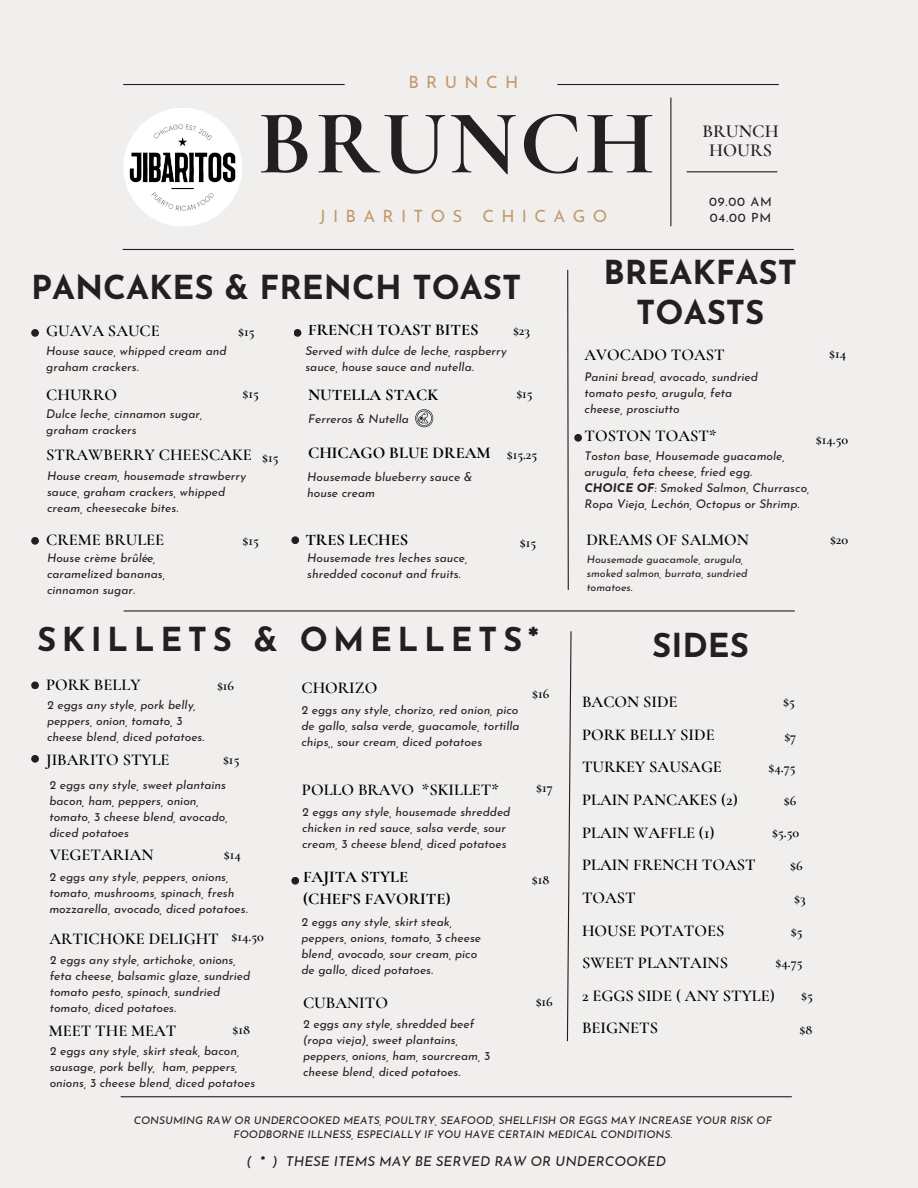
<style>
.page{position:relative;width:918px;height:1188px;background:#f1efee}
.page>*{position:absolute;margin:0;border:0;box-sizing:border-box;transform-origin:0 0}
.t1{font:700 91.95px "Cormorant Garamond";letter-spacing:.03em;color:#231f20}
.t2{font:700 33px/40.5px "Josefin Sans";color:#231f20;text-align:center}
.t3{font:700 33px "Josefin Sans";letter-spacing:.165em;color:#231f20}
.t4{font:600 18.3px "Cormorant Garamond";color:#231f20}
.t5{font:16.95px "Josefin Sans";letter-spacing:.43em;color:#c3996b}
.t6{font:600 16.5px "Cormorant Garamond";color:#000}
.t7{font:700 16.5px/22.5px "Cormorant Garamond";color:#000}
.t8{font:600 14.1px "Cormorant Garamond";color:#000}
.t9{font:italic 13.65px "Josefin Sans";color:#231f20}
.t10{font:12.75px "Josefin Sans";letter-spacing:.06em;color:#231f20}
.t11{font:italic 12px/16px "Josefin Sans";color:#231f20}
.t12{font:italic 10.65px/14.1px "Josefin Sans";color:#231f20}
.s1{font-weight:700}
</style>
<div class="page">
<hr style="left:124px;top:84px;width:220px;height:1px;background:#231f20">
<hr style="left:558px;top:84px;width:220px;height:1px;background:#231f20">
<hr style="left:123px;top:249px;width:671px;height:1px;background:#231f20">
<hr style="left:124px;top:610px;width:670px;height:2px;background:#231f20">
<svg style="left:567px;top:269px;width:2px;height:321px"></svg>
<hr style="left:670px;top:98px;width:1px;height:128px;background:#231f20">
<hr style="left:687px;top:171px;width:90px;height:1px;background:#231f20">
<div style="left:31px;top:329px;width:8px;height:8px;background:#231f20;border-radius:50%"></div>
<div style="left:31px;top:755px;width:8px;height:8px;background:#231f20;border-radius:50%"></div>
<div style="left:31px;top:681px;width:8px;height:8px;background:#231f20;border-radius:50%"></div>
<div style="left:123px;top:108px;width:119px;height:118px;background:#fff;border-radius:50%"></div>
<hr style="left:121px;top:1096px;width:670px;height:1px;background:#231f20">
<img style="left:130px;top:125px;width:106px;height:85px">
<div style="left:31px;top:537px;width:8px;height:8px;background:#231f20;border-radius:50%"></div>
<svg style="left:415px;top:409px;width:18px;height:18px"></svg>
<div style="left:291px;top:877px;width:8px;height:8px;background:#231f20;border-radius:50%"></div>
<div style="left:294px;top:329px;width:7px;height:8px;background:#231f20;border-radius:50%"></div>
<div style="left:574px;top:434px;width:8px;height:8px;background:#231f20;border-radius:50%"></div>
<svg style="left:566px;top:631px;width:6px;height:411px"></svg>
<div style="left:291px;top:536px;width:8px;height:8px;background:#231f20;border-radius:50%"></div>
<p class="t5" style="left:409px;top:76px;width:111px">BRUNCH</p>
<p class="t1" style="left:258px;top:87px;width:399px">BRUNCH</p>
<p class="t5" style="left:320px;top:210px;width:289px">JIBARITOS CHICAGO</p>
<p class="t4" style="left:703px;top:120px;width:78px">BRUNCH</p>
<p class="t4" style="left:709px;top:139px;width:64px">HOURS</p>
<p class="t10" style="left:709px;top:196px;width:64px">09.00 AM</p>
<p class="t10" style="left:710px;top:213px;width:63px">04.00 PM</p>
<p class="t2" style="left:31px;top:270px;width:492px">PANCAKES &amp; FRENCH TOAST</p>
<p class="t6" style="left:46px;top:321px;width:115px">GUAVA SAUCE</p>
<p class="t11" style="left:46px;top:344px;width:182px">House sauce, whipped cream and graham crackers.</p>
<p class="t6" style="left:46px;top:385px;width:72px">CHURRO</p>
<p class="t11" style="left:46px;top:407px;width:158px">Dulce leche, cinnamon sugar, graham crackers</p>
<p class="t8" style="left:238px;top:323px;width:18px">$15</p>
<p class="t8" style="left:242px;top:385px;width:18px">$15</p>
<p class="t6" style="left:46px;top:444px;width:207px">STRAWBERRY CHEESCAKE</p>
<p class="t11" style="left:47px;top:469px;width:200px">House cream, housemade strawberry sauce, graham crackers, whipped cream, cheesecake bites.</p>
<p class="t8" style="left:262px;top:448px;width:18px">$15</p>
<p class="t6" style="left:46px;top:530px;width:120px">CREME BRULEE</p>
<p class="t11" style="left:47px;top:551px;width:120px">House crème brûlée, caramelized bananas, cinnamon sugar.</p>
<p class="t8" style="left:242px;top:532px;width:18px">$15</p>
<p class="t7" style="left:308px;top:319px;width:172px">FRENCH TOAST BITES</p>
<p class="t11" style="left:305px;top:344px;width:203px">Served with dulce de leche, raspberry sauce, house sauce and nutella.</p>
<p class="t7" style="left:308px;top:384px;width:131px">NUTELLA STACK</p>
<p class="t11" style="left:308px;top:412px;width:102px">Ferreros &amp; Nutella</p>
<p class="t7" style="left:308px;top:442px;width:184px">CHICAGO BLUE DREAM</p>
<p class="t11" style="left:307px;top:470px;width:167px">Housemade blueberry sauce &amp; house cream</p>
<p class="t7" style="left:305px;top:528px;width:105px">TRES LECHES</p>
<p class="t11" style="left:307px;top:551px;width:162px">Housemade tres leches sauce, shredded coconut and fruits.</p>
<p class="t8" style="left:513px;top:322px;width:19px">$23</p>
<p class="t8" style="left:516px;top:385px;width:18px">$15</p>
<p class="t8" style="left:507px;top:446px;width:32px">$15.25</p>
<p class="t8" style="left:520px;top:534px;width:18px">$15</p>
<p class="t2" style="left:604px;top:255px;width:195px">BREAKFAST<br>TOASTS</p>
<p class="t6" style="left:585px;top:344px;width:142px">AVOCADO TOAST</p>
<p class="t11" style="left:585px;top:370px;width:175px">Panini bread, avocado, sundried tomato pesto, arugula, feta cheese, prosciutto</p>
<p class="t11" style="left:585px;top:449px;width:202px">Toston base, Housemade guacamole, arugula, feta cheese, fried egg.</p>
<p class="t11" style="left:585px;top:481px;width:227px"><span class="s1">CHOICE OF</span>: Smoked Salmon, Churrasco,<br>Ropa Vieja, Lechón, Octopus or Shrimp.</p>
<p class="t6" style="left:585px;top:426px;width:133px">TOSTON TOAST*</p>
<p class="t8" style="left:829px;top:345px;width:18px">$14</p>
<p class="t8" style="left:816px;top:431px;width:34px">$14.50</p>
<p class="t6" style="left:586px;top:529px;width:164px">DREAMS OF SALMON</p>
<p class="t12" style="left:587px;top:553px;width:162px">Housemade guacamole, arugula, smoked salmon, burrata, sundried tomatoes.</p>
<p class="t8" style="left:830px;top:531px;width:20px">$20</p>
<p class="t3" style="left:37px;top:626px;width:503px">SKILLETS &amp; OMELLETS*</p>
<p class="t6" style="left:46px;top:675px;width:96px">PORK BELLY</p>
<p class="t11" style="left:47px;top:698px;width:159px">2 eggs any style, pork belly, peppers, onion, tomato, 3 cheese blend, diced potatoes.</p>
<p class="t6" style="left:46px;top:750px;width:125px">JIBARITO STYLE</p>
<p class="t8" style="left:217px;top:677px;width:19px">$16</p>
<p class="t8" style="left:223px;top:751px;width:18px">$15</p>
<p class="t11" style="left:49px;top:778px;width:180px">2 eggs any style, sweet plantains bacon, ham, peppers, onion, tomato, 3 cheese blend, avocado, diced potatoes</p>
<p class="t6" style="left:50px;top:845px;width:105px">VEGETARIAN</p>
<p class="t11" style="left:49px;top:870px;width:200px">2 eggs any style, peppers, onions, tomato, mushrooms, spinach, fresh mozzarella, avocado, diced potatoes.</p>
<p class="t6" style="left:49px;top:929px;width:171px">ARTICHOKE DELIGHT</p>
<p class="t11" style="left:50px;top:953px;width:202px">2 eggs any style, artichoke, onions, feta cheese, balsamic glaze, sundried tomato pesto, spinach, sundried tomato, diced potatoes.</p>
<p class="t8" style="left:224px;top:846px;width:18px">$14</p>
<p class="t8" style="left:232px;top:928px;width:34px">$14.50</p>
<p class="t6" style="left:49px;top:1021px;width:129px">MEET THE MEAT</p>
<p class="t8" style="left:232px;top:1021px;width:19px">$18</p>
<p class="t11" style="left:50px;top:1044px;width:207px">2 eggs any style, skirt steak, bacon, sausage, pork belly, ham, peppers, onions, 3 cheese blend, diced potatoes</p>
<p class="t6" style="left:301px;top:678px;width:77px">CHORIZO</p>
<p class="t11" style="left:301px;top:703px;width:220px;text-align:justify">2 eggs any style, chorizo, red onion, pico de gallo, salsa verde, guacamole, tortilla chips,, sour cream, diced potatoes</p>
<p class="t8" style="left:532px;top:685px;width:19px">$16</p>
<p class="t6" style="left:302px;top:779px;width:198px">POLLO BRAVO *SKILLET*</p>
<p class="t11" style="left:302px;top:805px;width:210px">2 eggs any style, housemade shredded chicken in red sauce, salsa verde, sour cream, 3 cheese blend, diced potatoes</p>
<p class="t7" style="left:303px;top:865px;width:149px">FAJITA STYLE (CHEF’S FAVORITE)</p>
<p class="t11" style="left:301px;top:915px;width:181px">2 eggs any style, skirt steak, peppers, onions, tomato, 3 cheese blend, avocado, sour cream, pico de gallo, diced potatoes.</p>
<p class="t6" style="left:303px;top:993px;width:87px">CUBANITO</p>
<p class="t11" style="left:303px;top:1017px;width:189px">2 eggs any style, shredded beef (ropa vieja), sweet plantains, peppers, onions, ham, sourcream, 3 cheese blend, diced potatoes.</p>
<p class="t8" style="left:536px;top:779px;width:18px">$17</p>
<p class="t8" style="left:532px;top:871px;width:19px">$18</p>
<p class="t8" style="left:536px;top:993px;width:19px">$16</p>
<p class="t2" style="left:652px;top:628px;width:98px">SIDES</p>
<p class="t6" style="left:582px;top:692px;width:97px">BACON SIDE</p>
<p class="t6" style="left:582px;top:725px;width:134px">PORK BELLY SIDE</p>
<p class="t6" style="left:582px;top:757px;width:141px">TURKEY SAUSAGE</p>
<p class="t6" style="left:582px;top:790px;width:157px">PLAIN PANCAKES (2)</p>
<p class="t6" style="left:582px;top:822px;width:134px">PLAIN WAFFLE (1)</p>
<p class="t6" style="left:582px;top:855px;width:175px">PLAIN FRENCH TOAST</p>
<p class="t6" style="left:582px;top:888px;width:55px">TOAST</p>
<p class="t6" style="left:582px;top:920px;width:144px">HOUSE POTATOES</p>
<p class="t6" style="left:582px;top:953px;width:148px">SWEET PLANTAINS</p>
<p class="t6" style="left:582px;top:986px;width:194px">2 EGGS SIDE ( ANY STYLE)</p>
<p class="t6" style="left:582px;top:1018px;width:78px">BEIGNETS</p>
<p class="t8" style="left:783px;top:693px;width:13px">$5</p>
<p class="t8" style="left:784px;top:728px;width:13px">$7</p>
<p class="t8" style="left:769px;top:759px;width:28px">$4.75</p>
<p class="t8" style="left:784px;top:792px;width:14px">$6</p>
<p class="t8" style="left:772px;top:824px;width:29px">$5.50</p>
<p class="t8" style="left:790px;top:857px;width:14px">$6</p>
<p class="t8" style="left:794px;top:890px;width:13px">$3</p>
<p class="t8" style="left:791px;top:923px;width:13px">$5</p>
<p class="t8" style="left:776px;top:954px;width:28px">$4.75</p>
<p class="t8" style="left:801px;top:987px;width:13px">$5</p>
<p class="t8" style="left:799px;top:1021px;width:14px">$8</p>
<p class="t12" style="left:134px;top:1114px;width:640px;text-align:center">CONSUMING RAW OR UNDERCOOKED MEATS, POULTRY, SEAFOOD, SHELLFISH OR EGGS MAY INCREASE YOUR RISK OF<br>FOODBORNE ILLNESS, ESPECIALLY IF YOU HAVE CERTAIN MEDICAL CONDITIONS.</p>
<p class="t9" style="left:247px;top:1156px;width:421px">( <span class="s1">*</span> ) THESE ITEMS MAY BE SERVED RAW OR UNDERCOOKED</p>
</div>
